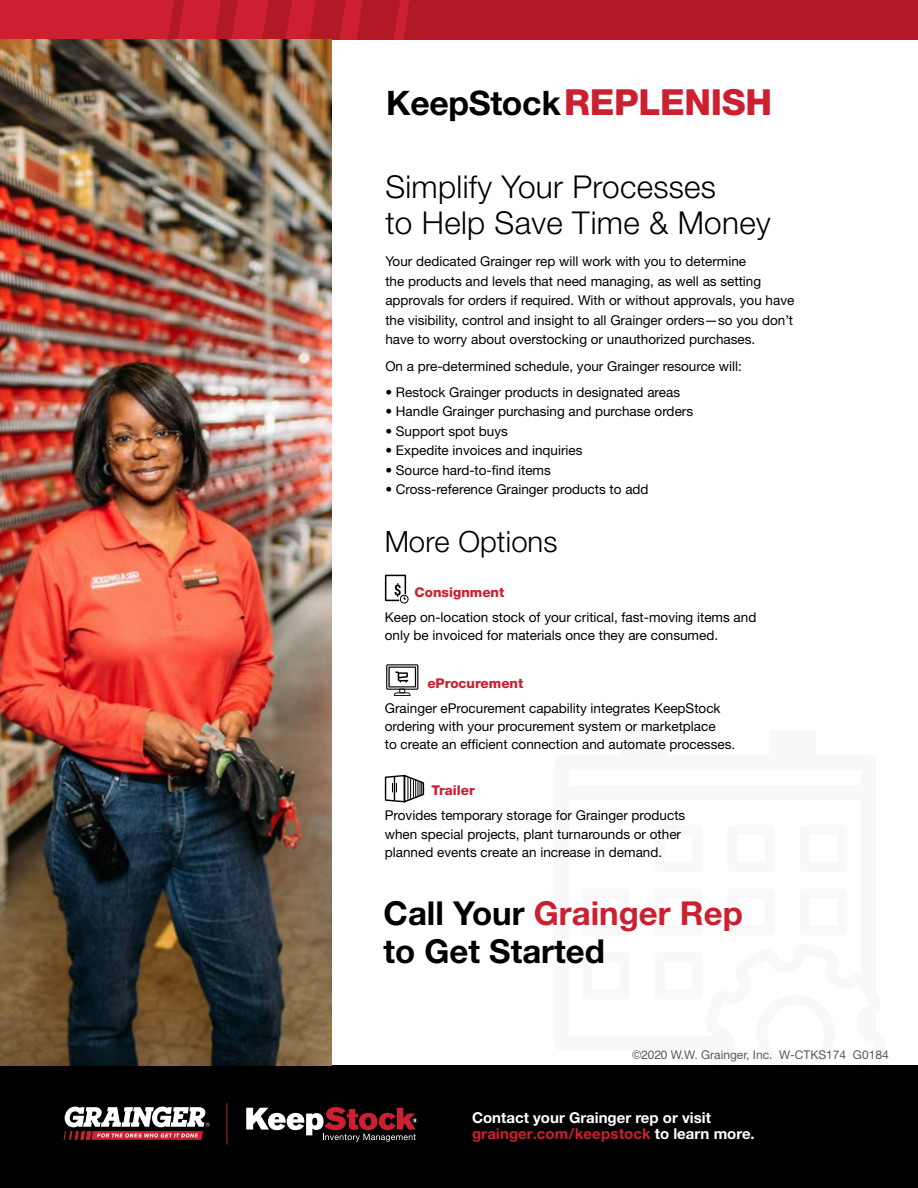
<style>
.page{position:relative;width:918px;height:1188px;background:#fff}
.page>*{position:absolute;margin:0;border:0;box-sizing:border-box;transform-origin:0 0}
.t1{font:700 33.75px "Helvetica Neue LT Std";letter-spacing:-.01em;color:#000}
.t2{font:700 33px/37.5px "Helvetica Neue LT Std";color:#000}
.t3{font:300 31.5px/36px "Helvetica Neue LT Std";letter-spacing:.01em;color:#000}
.t4{font:300 29.25px "Helvetica Neue LT Std";letter-spacing:.01em;color:#000}
.t5{font:700 15px/16.5px "Helvetica Neue LT Std";color:#fff}
.t6{font:13.5px/18.1px "Helvetica Neue LT Std";color:#000}
.t7{font:800 13.5px "Helvetica Neue LT Std";color:#cc2030}
.t8{font:12px "Helvetica Neue LT Std";color:#58595b}
.s1{font-weight:800;font-size:36px;color:#cc2030}
.s2{color:#cc2030}
.s3{font-family:"Helvetica"}
</style>
<div class="page">
<svg style="left:756px;top:1065px;width:79px;height:1px"></svg>
<div style="left:0;top:1066px;width:918px;height:122px;background:#000"></div>
<hr style="left:227px;top:1103px;width:1px;height:42px;background:#cc2030">
<svg style="left:64px;top:1107px;width:146px;height:33px"></svg>
<svg style="left:246px;top:1107px;width:171px;height:35px"></svg>
<div style="left:0;top:0;width:918px;height:39px;background:#cc2030"></div>
<div style="left:309px;top:0;width:609px;height:39px;background:#b31827"></div>
<svg style="left:262px;top:0;width:30px;height:39px"></svg>
<svg style="left:215px;top:0;width:23px;height:39px"></svg>
<svg style="left:168px;top:0;width:16px;height:39px"></svg>
<img style="left:0;top:39px;width:332px;height:1027px">
<div style="left:385px;top:575px;width:21px;height:26px;border:2px solid #000101"></div>
<div style="left:399px;top:594px;width:10px;height:10px;background:#fff;border-radius:50%"></div>
<div style="left:400px;top:595px;width:9px;height:9px;border:1px solid #000101;border-radius:50%"></div>
<svg style="left:395px;top:583px;width:11px;height:17px"></svg>
<svg style="left:386px;top:664px;width:32px;height:32px"></svg>
<svg style="left:384px;top:774px;width:41px;height:29px"></svg>
<h1 class="t1" style="left:386px;top:82px;width:387px">KeepStock<span class="s1">REPLENISH</span></h1>
<h3 class="t3" style="left:385px;top:168px;width:387px">Simplify Your Processes<br>to Help Save Time &amp; Money</h3>
<p class="t6" style="left:385px;top:252px;width:411px;line-height:19.5px">Your dedicated Grainger rep will work with you to determine<br>the products and levels that need managing, as well as setting approvals for orders if required. With or without approvals, you have the visibility, control and insight to all Grainger orders—so you don’t have to worry about overstocking or unauthorized purchases.</p>
<p class="t6" style="left:385px;top:356px;width:358px">On a pre-determined schedule, your Grainger resource will:</p>
<p class="t6" style="left:385px;top:383px;width:296px">• Restock Grainger products in designated areas</p>
<p class="t6" style="left:385px;top:402px;width:309px">• Handle Grainger purchasing and purchase orders</p>
<p class="t6" style="left:385px;top:422px;width:124px">• Support spot buys</p>
<p class="t6" style="left:385px;top:441px;width:199px">• Expedite invoices and inquiries</p>
<p class="t6" style="left:385px;top:461px;width:167px">• Source hard-to-find items</p>
<p class="t6" style="left:385px;top:480px;width:265px">• Cross-reference Grainger products to add</p>
<h3 class="t4" style="left:385px;top:524px;width:174px">More Options</h3>
<p class="t7" style="left:415px;top:584px;width:91px">Consignment</p>
<p class="t6" style="left:385px;top:608px;width:373px">Keep on-location stock of your critical, fast-moving items and only be invoiced for materials once they are consumed.</p>
<p class="t7" style="left:427px;top:675px;width:98px">eProcurement</p>
<p class="t6" style="left:385px;top:699px;width:352px">Grainger eProcurement capability integrates KeepStock ordering with your procurement system or marketplace<br>to create an efficient connection and automate processes.</p>
<p class="t7" style="left:432px;top:783px;width:45px">Trailer</p>
<p class="t6" style="left:385px;top:806px;width:302px">Provides temporary storage for Grainger products when special projects, plant turnarounds or other planned events create an increase in demand.</p>
<h2 class="t2" style="left:384px;top:894px;width:361px">Call Your <span class="s2">Grainger Rep </span>to Get Started</h2>
<p class="t8" style="left:633px;top:1048px;width:258px"><span class="s3">©2020</span> W.W. Grainger, Inc. W-CTKS174 G0184</p>
<p class="t5" style="left:472px;top:1109px;width:284px">Contact your Grainger rep or visit <span class="s2">grainger.com/keepstock</span> to learn more.</p>
</div>
